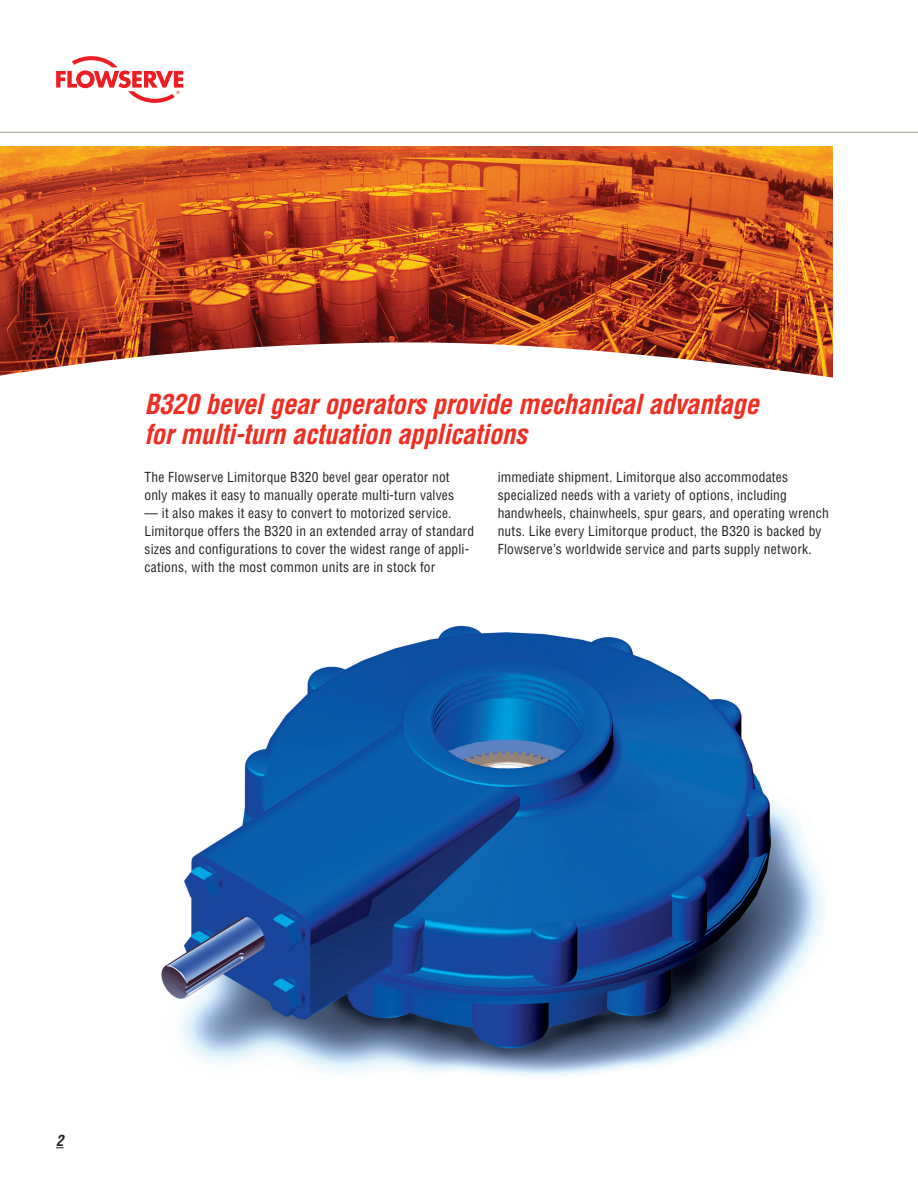
<style>
.page{position:relative;width:918px;height:1188px;background:#fff}
.page>*{position:absolute;margin:0;border:0;box-sizing:border-box;transform-origin:0 0}
.Section_0{font:italic 700 condensed 27px/30px "Helvetica LT Std";letter-spacing:-.015em;color:#ee2e22}
.t1{font:italic 700 condensed 15px "Helvetica LT Std";color:#231f20}
.Body_0{font:condensed 13.5px/18px "Helvetica LT Std";letter-spacing:.015em;color:#231f20}
</style>
<div class="page">
<img style="left:0;top:147px;width:833px;height:193px">
<svg style="left:0;top:340px;width:833px;height:38px"></svg>
<img style="left:161px;top:625px;width:664px;height:452px">
<hr style="left:0;top:132px;width:918px;height:1px;background:#a1968b">
<svg style="left:56px;top:56px;width:127px;height:47px"></svg>
<p class="Section_0" style="left:145px;top:390px;width:616px">B320 bevel gear operators provide mechanical advantage for multi-turn actuation applications</p>
<p class="Body_0" style="left:145px;top:468px;width:311px">The Flowserve Limitorque B320 bevel gear operator not only makes it easy to manually operate multi-turn valves</p>
<p class="Body_0" style="left:145px;top:504px;width:331px">— it also makes it easy to convert to motorized service.<br>Limitorque offers the B320 in an extended array of standard sizes and configurations to cover the widest range of appli&shy;cations, with the most common units are in stock for</p>
<p class="Body_0" style="left:498px;top:468px;width:333px">immediate shipment. Limitorque also accommodates specialized needs with a variety of options, including handwheels, chainwheels, spur gears, and operating wrench nuts. Like every Limitorque product, the B320 is backed by Flowserve’s worldwide service and parts supply network.</p>
<p class="t1" style="left:56px;top:1131px;width:9px">2</p>
</div>
